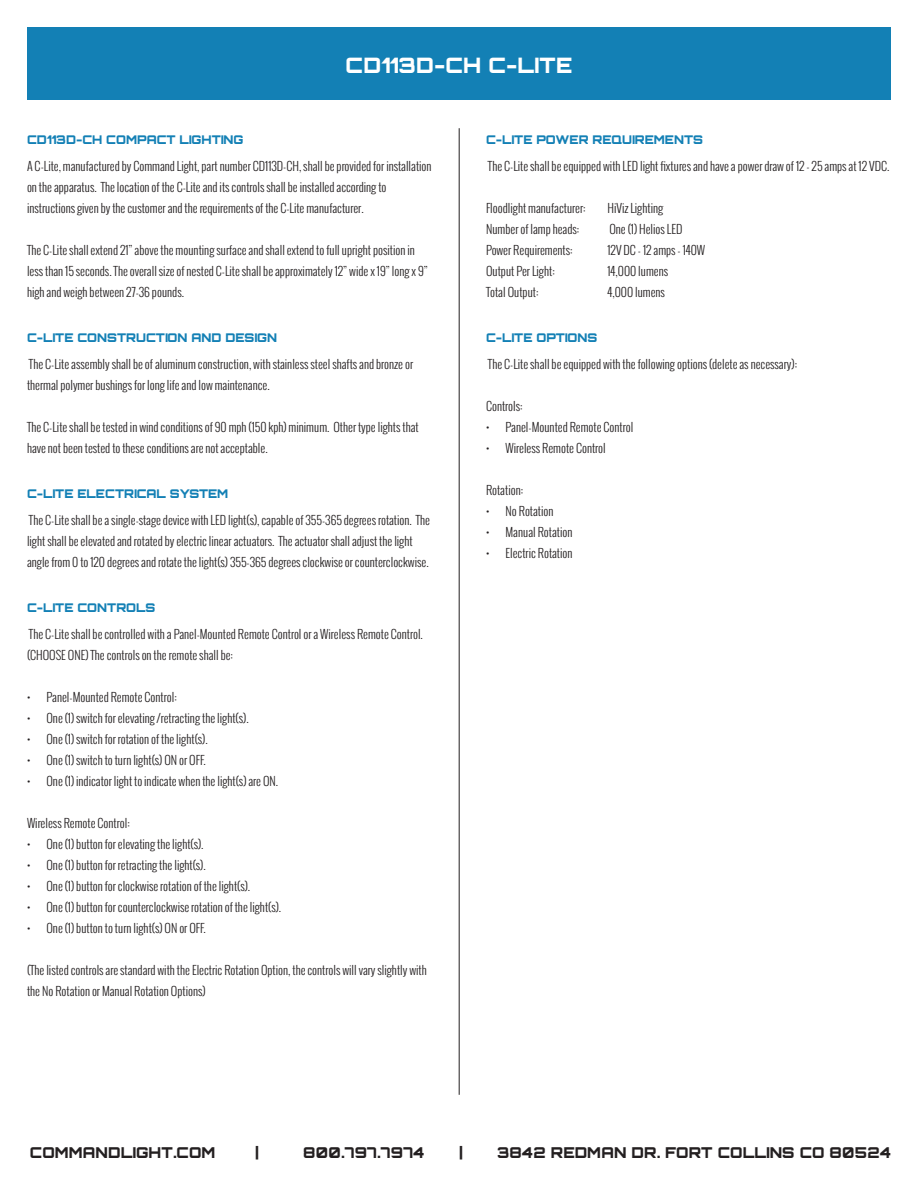
<style>
.page{position:relative;width:918px;height:1188px;background:#fff}
.page>*{position:absolute;margin:0;border:0;box-sizing:border-box;transform-origin:0 0}
.t1{font:900 21.3px "Orbitron";letter-spacing:.01em;color:#fff}
.t2{font:900 15px "Orbitron";letter-spacing:.01em;color:#231f20}
.t3{font:300 12px/21px "Oswald";color:#231f20}
.t4{font:900 12px "Orbitron";color:#1380b5}
</style>
<div class="page">
<div style="left:27px;top:27px;width:864px;height:72px;background:#1380b5"></div>
<hr style="left:459px;top:128px;width:1px;height:967px;background:#231f20">
<p class="t1" style="left:346px;top:52px;width:228px">CD113D-CH C-LITE</p>
<p class="t4" style="left:27px;top:133px;width:218px">CD113D-CH COMPACT LIGHTING</p>
<p class="t3" style="left:27px;top:156px;width:406px">A C-Lite, manufactured by Command Light, part number CD113D-CH, shall be provided for installation on the apparatus. The location of the C-Lite and its controls shall be installed according to instructions given by the customer and the requirements of the C-Lite manufacturer.</p>
<p class="t3" style="left:27px;top:240px;width:402px">The C-Lite shall extend 21” above the mounting surface and shall extend to full upright position in less than 15 seconds. The overall size of nested C-Lite shall be approximately 12” wide x 19” long x 9” high and weigh between 27-36 pounds.</p>
<p class="t4" style="left:27px;top:331px;width:251px">C-LITE CONSTRUCTION AND DESIGN</p>
<p class="t3" style="left:27px;top:354px;width:388px">The C-Lite assembly shall be of aluminum construction, with stainless steel shafts and bronze or thermal polymer bushings for long life and low maintenance.</p>
<p class="t3" style="left:27px;top:417px;width:393px">The C-Lite shall be tested in wind conditions of 90 mph (150 kph) minimum. Other type lights that have not been tested to these conditions are not acceptable.</p>
<p class="t4" style="left:27px;top:487px;width:203px">C-LITE ELECTRICAL SYSTEM</p>
<p class="t3" style="left:27px;top:510px;width:405px">The C-Lite shall be a single-stage device with LED light(s), capable of 355-365 degrees rotation. The light shall be elevated and rotated by electric linear actuators. The actuator shall adjust the light angle from 0 to 120 degrees and rotate the light(s) 355-365 degrees clockwise or counterclockwise.</p>
<p class="t4" style="left:27px;top:601px;width:130px">C-LITE CONTROLS</p>
<p class="t3" style="left:27px;top:624px;width:397px">The C-Lite shall be controlled with a Panel-Mounted Remote Control or a Wireless Remote Control. (CHOOSE ONE) The controls on the remote shall be:</p>
<p class="t3" style="left:27px;top:687px;width:151px">• Panel-Mounted Remote Control:</p>
<p class="t3" style="left:27px;top:708px;width:223px">• One (1) switch for elevating /retracting the light(s).</p>
<p class="t3" style="left:27px;top:729px;width:182px">• One (1) switch for rotation of the light(s).</p>
<p class="t3" style="left:27px;top:750px;width:180px">• One (1) switch to turn light(s) ON or OFF.</p>
<p class="t3" style="left:27px;top:771px;width:253px">• One (1) indicator light to indicate when the light(s) are ON.</p>
<p class="t3" style="left:27px;top:813px;width:104px">Wireless Remote Control:</p>
<p class="t3" style="left:27px;top:834px;width:178px">• One (1) button for elevating the light(s).</p>
<p class="t3" style="left:27px;top:855px;width:180px">• One (1) button for retracting the light(s).</p>
<p class="t3" style="left:27px;top:876px;width:225px">• One (1) button for clockwise rotation of the light(s).</p>
<p class="t3" style="left:27px;top:897px;width:256px">• One (1) button for counterclockwise rotation of the light(s).</p>
<p class="t3" style="left:27px;top:918px;width:180px">• One (1) button to turn light(s) ON or OFF.</p>
<p class="t3" style="left:27px;top:960px;width:401px">(The listed controls are standard with the Electric Rotation Option, the controls will vary slightly with the No Rotation or Manual Rotation Options)</p>
<p class="t4" style="left:486px;top:133px;width:218px">C-LITE POWER REQUIREMENTS</p>
<p class="t3" style="left:488px;top:156px;width:403px">The C-Lite shall be equipped with LED light fixtures and have a power draw of 12 - 25 amps at 12 VDC.</p>
<p class="t3" style="left:486px;top:198px;width:101px">Floodlight manufacturer:</p>
<p class="t3" style="left:608px;top:198px;width:57px">HiViz Lighting</p>
<p class="t3" style="left:486px;top:219px;width:95px">Number of lamp heads:</p>
<p class="t3" style="left:609px;top:219px;width:75px">One (1) Helios LED</p>
<p class="t3" style="left:486px;top:240px;width:88px">Power Requirements:</p>
<p class="t3" style="left:608px;top:240px;width:99px">12V DC - 12 amps - 140W</p>
<p class="t3" style="left:486px;top:261px;width:70px">Output Per Light:</p>
<p class="t3" style="left:608px;top:261px;width:62px">14,000 lumens</p>
<p class="t3" style="left:486px;top:282px;width:54px">Total Output:</p>
<p class="t3" style="left:608px;top:282px;width:59px">4,000 lumens</p>
<p class="t4" style="left:486px;top:331px;width:113px">C-LITE OPTIONS</p>
<p class="t3" style="left:488px;top:354px;width:311px">The C-Lite shall be equipped with the following options (delete as necessary):</p>
<p class="t3" style="left:486px;top:396px;width:38px">Controls:</p>
<p class="t3" style="left:486px;top:417px;width:149px">• Panel-Mounted Remote Control</p>
<p class="t3" style="left:486px;top:438px;width:121px">• Wireless Remote Control</p>
<p class="t3" style="left:486px;top:480px;width:39px">Rotation:</p>
<p class="t3" style="left:486px;top:501px;width:69px">• No Rotation</p>
<p class="t3" style="left:486px;top:522px;width:88px">• Manual Rotation</p>
<p class="t3" style="left:486px;top:543px;width:88px">• Electric Rotation</p>
<p class="t2" style="left:30px;top:1143px;width:187px">COMMANDLIGHT.COM</p>
<p class="t2" style="left:255px;top:1143px;width:5px">|</p>
<p class="t2" style="left:303px;top:1143px;width:123px">800.797.7974</p>
<p class="t2" style="left:459px;top:1143px;width:5px">|</p>
<p class="t2" style="left:497px;top:1143px;width:395px">3842 REDMAN DR. FORT COLLINS CO 80524</p>
</div>
